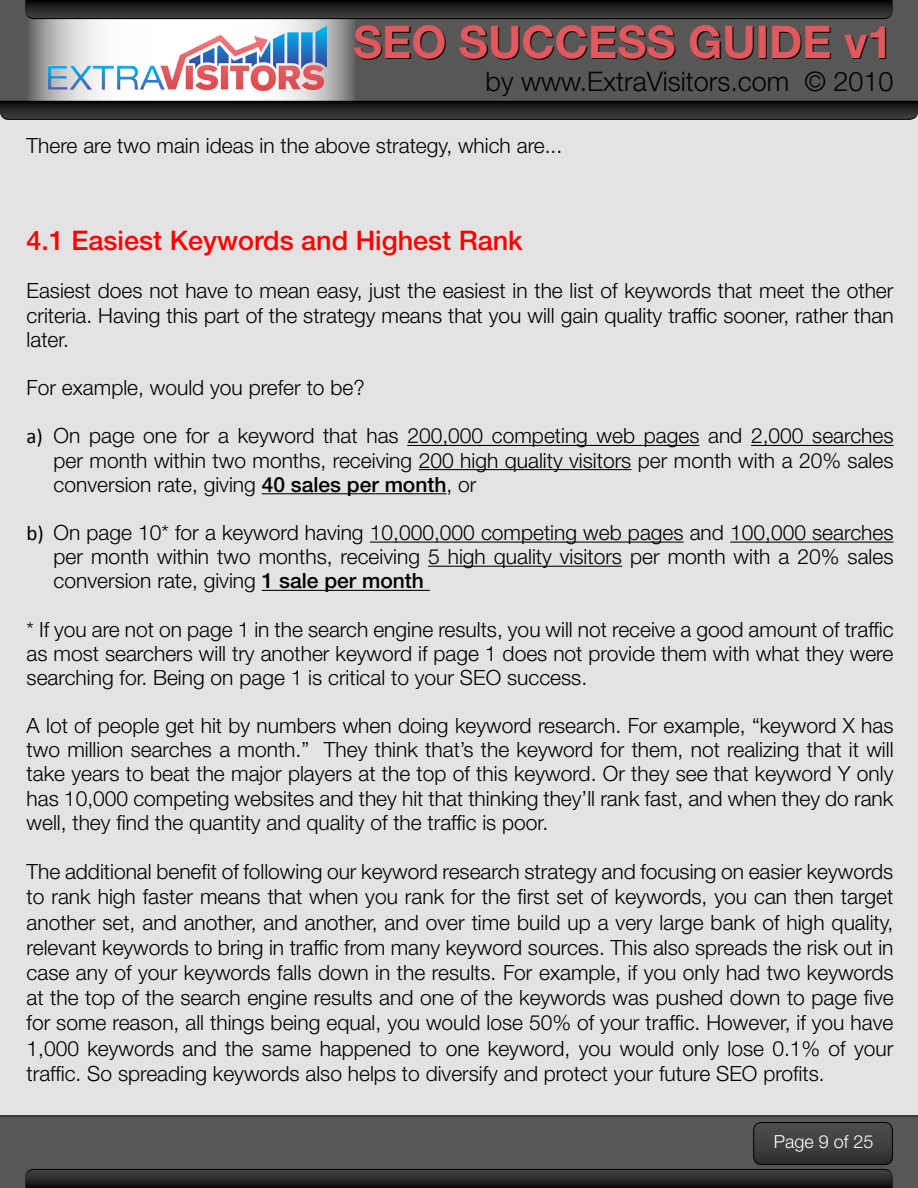
<style>
.page{position:relative;width:918px;height:1188px;background:#e3e3e3}
.page>*{position:absolute;margin:0;border:0;box-sizing:border-box;transform-origin:0 0}
.t1{font:700 45px "Helvetica Neue LT Std";color:#e1595e}
.t2{font:500 27px "Helvetica Neue LT Std";color:#f00}
.t3{font:300 27px "Helvetica Neue LT Std";color:#000101}
.t4{font:300 21px/24.2px "Helvetica Neue LT Std";color:#000;text-align:justify}
.t5{font:300 18px "Helvetica Neue LT Std";color:#fff}
.s1{font-family:"Calibri";font-weight:400}
.s2{font-weight:500}
</style>
<div class="page">
<div style="left:0;top:1115px;width:918px;height:70px;background:linear-gradient(to right,#585756,#585756)"></div>
<div style="left:0;top:1118px;width:918px;height:70px;background:#585756"></div>
<div style="left:0;top:0;width:918px;height:101px;background:#585756"></div>
<svg style="left:26px;top:19px;width:328px;height:82px;background:#c1c0c0"></svg>
<svg style="left:26px;top:0;width:866px;height:19px;background:#222223"></svg>
<img style="left:49px;top:26px;width:278px;height:64px">
<svg style="left:26px;top:1124px;width:866px;height:64px"></svg>
<div style="left:753px;top:1122px;width:140px;height:43px;border:1px solid #000;border-radius:8px"></div>
<hr style="left:407px;top:445px;width:292px;height:1px;background:#000">
<hr style="left:751px;top:445px;width:143px;height:1px;background:#000">
<hr style="left:419px;top:469px;width:212px;height:1px;background:#000">
<hr style="left:262px;top:493px;width:185px;height:1px;background:#000">
<hr style="left:370px;top:542px;width:314px;height:1px;background:#000">
<hr style="left:730px;top:542px;width:164px;height:1px;background:#000">
<hr style="left:428px;top:566px;width:194px;height:1px;background:#000">
<hr style="left:262px;top:590px;width:168px;height:1px;background:#000">
<svg style="left:0;top:101px;width:918px;height:19px;background:#232324"></svg>
<h1 class="t1" style="left:353px;top:14px;width:541px">SEO SUCCESS GUIDE v1</h1>
<p class="t3" style="left:486px;top:65px;width:409px">by www.ExtraVisitors.com © 2010</p>
<p class="t4" style="left:27px;top:133px;width:537px">There are two main ideas in the above strategy, which are...</p>
<p class="t2" style="left:27px;top:224px;width:498px">4.1 Easiest Keywords and Highest Rank</p>
<p class="t4" style="left:27px;top:278px;width:869px">Easiest does not have to mean easy, just the easiest in the list of keywords that meet the other criteria. Having this part of the strategy means that you will gain quality traffic sooner, rather than later.</p>
<p class="t4" style="left:27px;top:375px;width:340px">For example, would you prefer to be?</p>
<p class="t4" style="left:54px;top:423px;width:842px;text-indent:-27px"><span class="s1">a)</span> On page one for a keyword that has 200,000 competing web pages and 2,000 searches per month within two months, receiving 200 high quality visitors per month with a 20% sales conversion rate, giving <span class="s2">40 sales per month</span>, or</p>
<p class="t4" style="left:54px;top:520px;width:841px;text-indent:-27px"><span class="s1">b)</span> On page 10* for a keyword having 10,000,000 competing web pages and 100,000 searches per month within two months, receiving 5 high quality visitors per month with a 20% sales conversion rate, giving <span class="s2">1 sale per month</span></p>
<p class="t4" style="left:27px;top:617px;width:869px">* If you are not on page 1 in the search engine results, you will not receive a good amount of traffic as most searchers will try another keyword if page 1 does not provide them with what they were searching for. Being on page 1 is critical to your SEO success.</p>
<p class="t4" style="left:27px;top:713px;width:869px">A lot of people get hit by numbers when doing keyword research. For example, “keyword X has two million searches a month.” They think that’s the keyword for them, not realizing that it will take years to beat the major players at the top of this keyword. Or they see that keyword Y only has 10,000 competing websites and they hit that thinking they’ll rank fast, and when they do rank well, they find the quantity and quality of the traffic is poor.</p>
<p class="t4" style="left:27px;top:859px;width:869px;line-height:25.2px">The additional benefit of following our keyword research strategy and focusing on easier keywords to rank high faster means that when you rank for the first set of keywords, you can then target another set, and another, and another, and over time build up a very large bank of high quality, relevant keywords to bring in traffic from many keyword sources. This also spreads the risk out in case any of your keywords falls down in the results. For example, if you only had two keywords at the top of the search engine results and one of the keywords was pushed down to page five for some reason, all things being equal, you would lose 50% of your traffic. However, if you have 1,000 keywords and the same happened to one keyword, you would only lose 0.1% of your traffic. So spreading keywords also helps to diversify and protect your future SEO profits.</p>
<p class="t5" style="left:774px;top:1131px;width:101px">Page 9 of 25</p>
</div>
